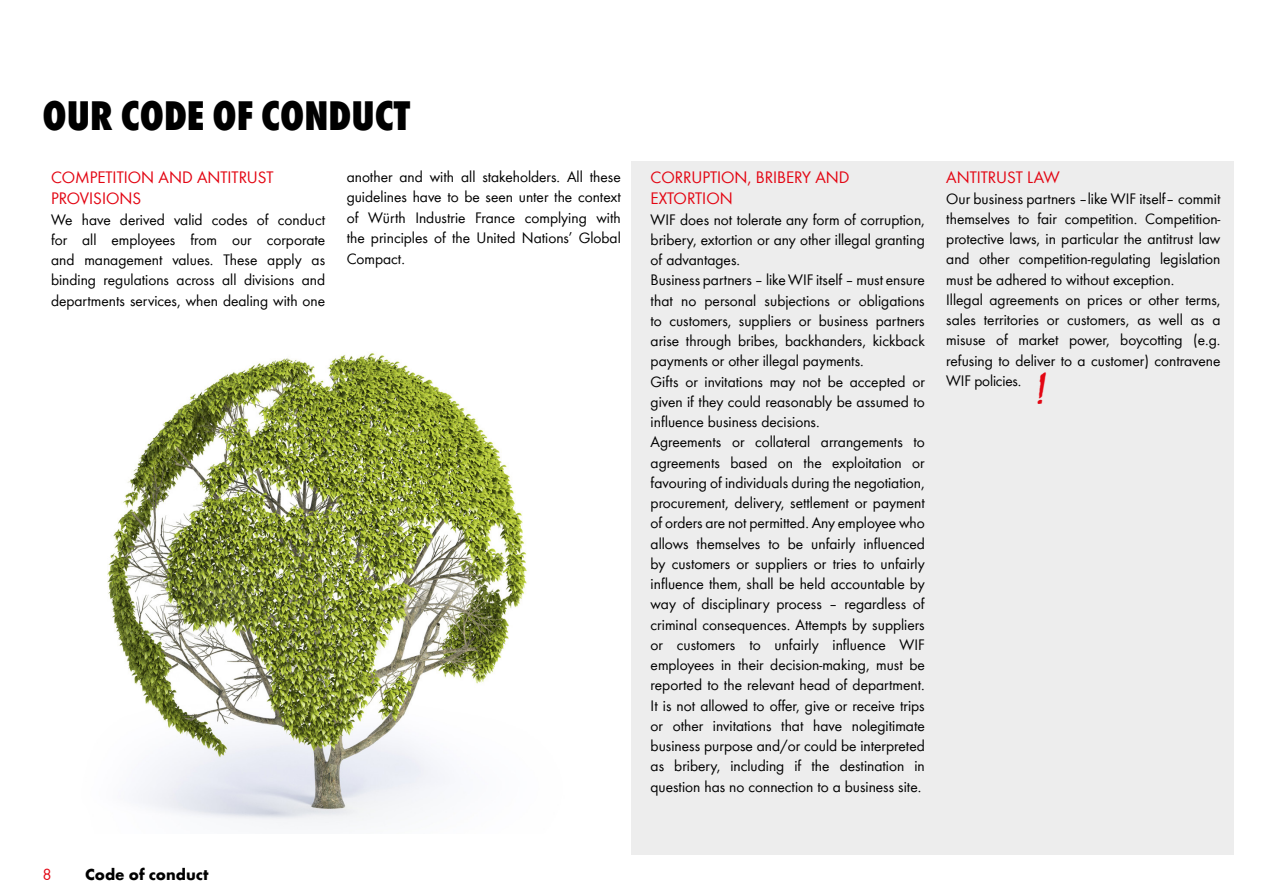
<style>
.page{position:relative;width:1263px;height:893px;background:#fff}
.page>*{position:absolute;margin:0;border:0;box-sizing:border-box;transform-origin:0 0}
.t1{font:45px "Mistral";color:#e30613}
.t2{font:42.75px "Wuerth Extra Bold Cond Caps";color:#000}
.t3{font:17.25px/21px "Wuerth";color:#e30613}
.t4{font:700 16.5px "Wuerth";color:#000}
.t5{font:16.5px "Wuerth";color:#e30613}
.t6{font:15.75px/20.2px "Wuerth";color:#000}
</style>
<div class="page">
<div style="left:631px;top:162px;width:304px;height:693px;background:#ededed"></div>
<div style="left:935px;top:162px;width:299px;height:693px;background:#ededed"></div>
<img style="left:107px;top:353px;width:420px;height:471px">
<h2 class="t2" style="left:43px;top:85px;width:369px">OUR CODE OF CONDUCT</h2>
<p class="t3" style="left:51px;top:166px;width:224px">COMPETITION AND ANTITRUST<br>PROVISIONS</p>
<p class="t6" style="left:51px;top:208px;width:276px;text-align:justify">We have derived valid codes of conduct for all employees from our corporate and management values. These apply as binding regulations across all divisions and departments services, when dealing with one</p>
<p class="t6" style="left:347px;top:166px;width:276px;text-align:justify">another and with all stakeholders. All these guidelines have to be seen unter the context of Würth Industrie France complying with the principles of the United Nations’ Global Compact.</p>
<p class="t5" style="left:43px;top:863px;width:11px">8</p>
<p class="t4" style="left:85px;top:862px;width:125px">Code of conduct</p>
<p class="t3" style="left:651px;top:166px;width:200px">CORRUPTION, BRIBERY AND<br>EXTORTION</p>
<p class="t6" style="left:651px;top:208px;width:276px">WIF does not tolerate any form of corruption, bribery, extortion or any other illegal granting of advantages.<br>Business partners – like WIF itself – must ensure that no personal subjections or obligations to customers, suppliers or business partners arise through bribes, backhanders, kickback payments or other illegal payments.<br>Gifts or invitations may not be accepted or given if they could reasonably be assumed to influence business decisions.<br>Agreements or collateral arrangements to agreements based on the exploitation or favouring of individuals during the negotiation, procurement, delivery, settlement or payment of orders are not permitted. Any employee who allows themselves to be unfairly influenced by customers or suppliers or tries to unfairly influence them, shall be held accountable by way of disciplinary process – regardless of criminal consequences. Attempts by suppliers or customers to unfairly influence WIF employees in their decision-making, must be reported to the relevant head of department.<br>It is not allowed to offer, give or receive trips or other invitations that have nolegitimate business purpose and/or could be interpreted as bribery, including if the destination in question has no connection to a business site.</p>
<p class="t3" style="left:946px;top:166px;width:115px">ANTITRUST LAW</p>
<p class="t6" style="left:946px;top:187px;width:276px">Our business partners –like WIF itself– commit themselves to fair competition. Competition&shy;protective laws, in particular the antitrust law and other competition-regulating legislation must be adhered to without exception.<br>Illegal agreements on prices or other terms, sales territories or customers, as well as a misuse of market power, boycotting (e.g. refusing to deliver to a customer) contravene WIF policies.</p>
<h1 class="t1" style="left:1034px;top:362px;width:15px">!</h1>
</div>
